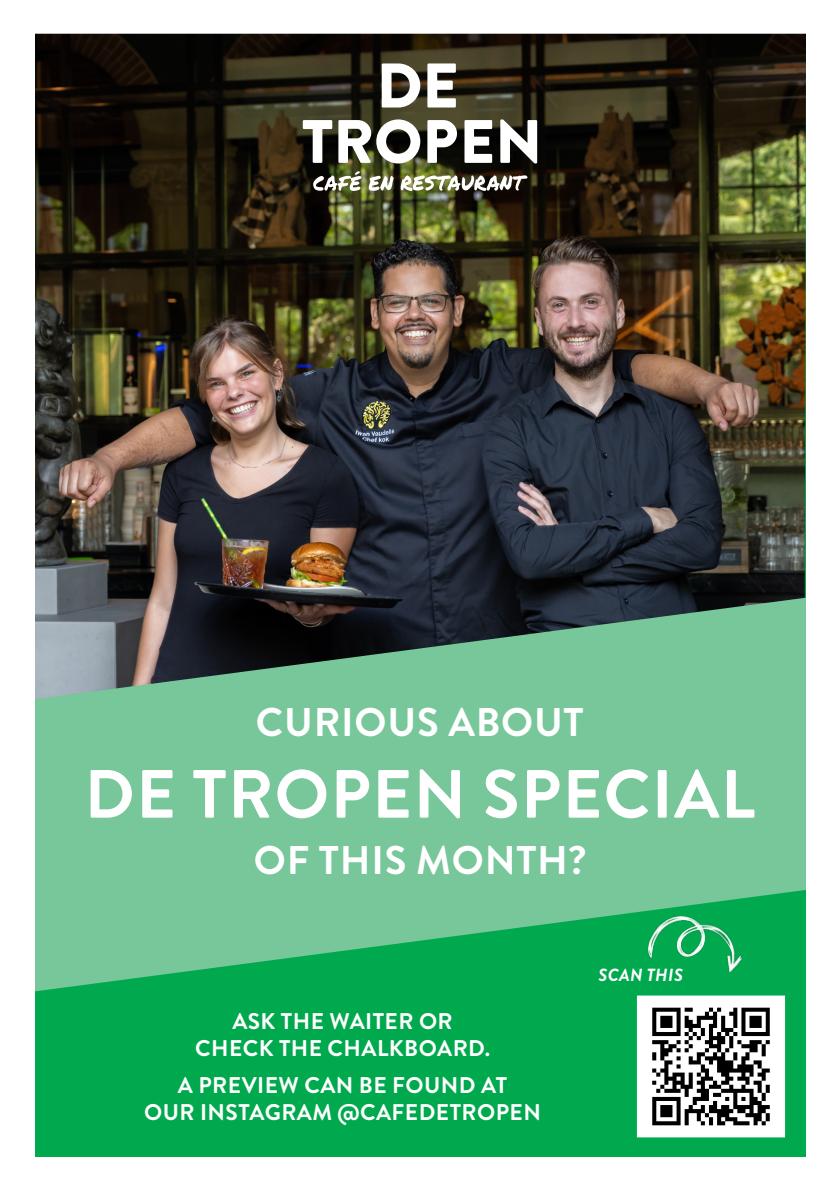
<style>
.page{position:relative;width:840px;height:1191px;background:#fff}
.page>*{position:absolute;margin:0;border:0;box-sizing:border-box;transform-origin:0 0}
.t1{font:700 68px "Brandon Grotesque";letter-spacing:.02em;color:#fff}
.t2{font:700 40px "Brandon Grotesque";letter-spacing:.02em;color:#fff}
.t3{font:700 22.6px "Brandon Grotesque";letter-spacing:.02em;color:#fff}
.t4{font:italic 700 17.6px "Brandon Grotesque";letter-spacing:.02em;color:#fff}
</style>
<div class="page">
<div style="left:34px;top:34px;width:771px;height:1122px;background:#00a94d"></div>
<img style="left:34px;top:34px;width:771px;height:561px">
<img style="left:642px;top:1001px;width:136px;height:130px">
<div style="left:636px;top:995px;width:148px;height:142px;border:5px solid #fff"></div>
<svg style="left:368px;top:176px;width:25px;height:15px"></svg>
<svg style="left:400px;top:175px;width:127px;height:16px;background:#9a9987"></svg>
<svg style="left:313px;top:171px;width:48px;height:20px"></svg>
<svg style="left:381px;top:63px;width:39px;height:44px;background:#b1aea8"></svg>
<svg style="left:427px;top:63px;width:28px;height:44px"></svg>
<svg style="left:302px;top:120px;width:30px;height:43px"></svg>
<svg style="left:338px;top:119px;width:82px;height:44px;background:#a0a099"></svg>
<svg style="left:427px;top:120px;width:30px;height:43px"></svg>
<svg style="left:464px;top:120px;width:28px;height:43px"></svg>
<svg style="left:500px;top:119px;width:37px;height:44px;background:#a5a5a2"></svg>
<svg style="left:34px;top:595px;width:771px;height:398px;background:#62b085"></svg>
<img style="left:640px;top:910px;width:115px;height:75px">
<p class="t2" style="left:256px;top:694px;width:329px">CURIOUS ABOUT</p>
<p class="t1" style="left:84px;top:746px;width:671px">DE TROPEN SPECIAL</p>
<p class="t2" style="left:254px;top:832px;width:334px">OF THIS MONTH?</p>
<p class="t3" style="left:232px;top:1005px;width:222px">ASK THE WAITER OR</p>
<p class="t3" style="left:195px;top:1032px;width:296px">CHECK THE CHALKBOARD.</p>
<p class="t3" style="left:178px;top:1069px;width:330px">A PREVIEW CAN BE FOUND AT</p>
<p class="t3" style="left:144px;top:1096px;width:398px">OUR INSTAGRAM @CAFEDETROPEN</p>
<p class="t4" style="left:598px;top:962px;width:86px">SCAN THIS</p>
</div>
